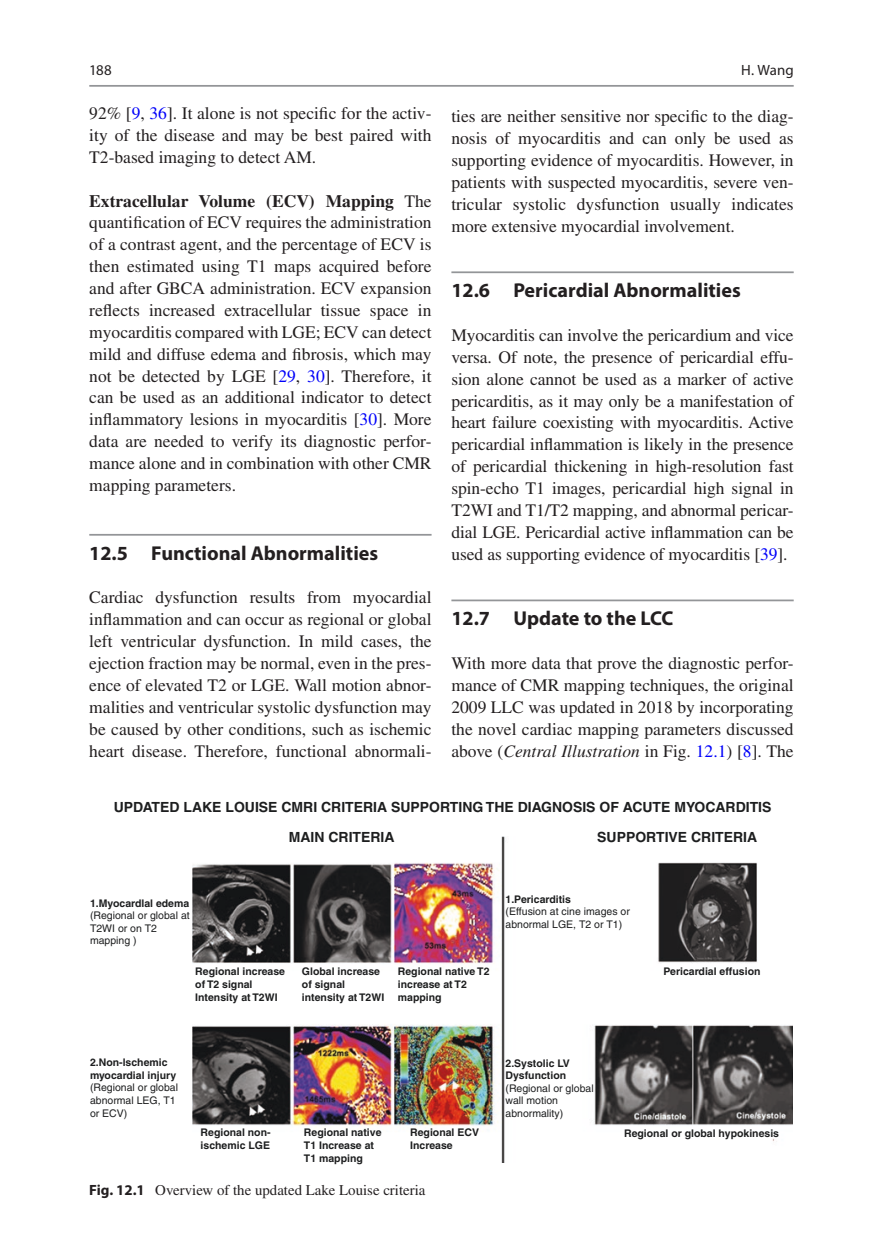
<style>
.page{position:relative;width:883px;height:1260px;background:#fff}
.page>*{position:absolute;margin:0;border:0;box-sizing:border-box;transform-origin:0 0}
._1_hd{font:700 20.12px "Myriad Pro";color:#231f20}
.Text_flush{font:17.5px/21.9px "Times LT Std";color:#231f20;text-align:justify}
.R-I_1{font:17.5px/21.9px "Times LT Std";color:#231f20;text-align:justify}
.t1{font:14.88px "Times LT Std";color:#231f20}
.t2{font:14.88px "Myriad Pro";letter-spacing:.005em;color:#231f20}
.t3{font:700 14px/30.4px "Helvetica";color:#1d1e1f}
.t4{font:10.5px/12.6px "Helvetica";color:#1d1e1f}
.t5{font:700 10.5px/12.6px "Helvetica";color:#1d1e1f}
.s1{color:#0000fa}
.s2{font-weight:700}
.s3{font-style:italic}
.s4{font-family:"Myriad Pro";font-weight:700}
</style>
<div class="page">
<hr style="left:89px;top:534px;width:343px;height:2px;background:#939598">
<hr style="left:451px;top:271px;width:343px;height:2px;background:#939598">
<hr style="left:451px;top:600px;width:343px;height:1px;background:#939598">
<img style="left:193px;top:836px;width:600px;height:326px">
<hr style="left:89px;top:85px;width:705px;height:2px;background:#939598">
<p class="t2" style="left:89px;top:61px;width:24px">188</p>
<p class="R-I_1" style="left:89px;top:102px;width:344px">92% [<span class="s1">9</span>, <span class="s1">36</span>]. It alone is not specific for the activ&shy;ity of the disease and may be best paired with T2-based imaging to detect AM.</p>
<p class="R-I_1" style="left:89px;top:190px;width:344px"><span class="s2">Extracellular Volume (ECV) Mapping</span> The quantification of ECV requires the administration of a contrast agent, and the percentage of ECV is then estimated using T1 maps acquired before and after GBCA administration. ECV expansion reflects increased extracellular tissue space in myocarditis compared with LGE; ECV can detect mild and diffuse edema and fibrosis, which may not be detected by LGE [<span class="s1">29</span>, <span class="s1">30</span>]. Therefore, it can be used as an additional indicator to detect inflammatory lesions in myocarditis [<span class="s1">30</span>]. More data are needed to verify its diagnostic perfor&shy;mance alone and in combination with other CMR mapping parameters.</p>
<h2 class="_1_hd" style="left:89px;top:540px;width:290px">12.5 Functional Abnormalities</h2>
<p class="Text_flush" style="left:89px;top:587px;width:344px">Cardiac dysfunction results from myocardial inflammation and can occur as regional or global left ventricular dysfunction. In mild cases, the ejection fraction may be normal, even in the pres&shy;ence of elevated T2 or LGE. Wall motion abnor&shy;malities and ventricular systolic dysfunction may be caused by other conditions, such as ischemic heart disease. Therefore, functional abnormali-</p>
<p class="t2" style="left:741px;top:61px;width:54px">H. Wang</p>
<p class="Text_flush" style="left:451px;top:105px;width:344px">ties are neither sensitive nor specific to the diag&shy;nosis of myocarditis and can only be used as supporting evidence of myocarditis. However, in patients with suspected myocarditis, severe ven&shy;tricular systolic dysfunction usually indicates more extensive myocardial involvement.</p>
<h2 class="_1_hd" style="left:451px;top:277px;width:291px">12.6 Pericardial Abnormalities</h2>
<p class="Text_flush" style="left:451px;top:324px;width:344px">Myocarditis can involve the pericardium and vice versa. Of note, the presence of pericardial effu&shy;sion alone cannot be used as a marker of active pericarditis, as it may only be a manifestation of heart failure coexisting with myocarditis. Active pericardial inflammation is likely in the presence of pericardial thickening in high-resolution fast spin-echo T1 images, pericardial high signal in T2WI and T1/T2 mapping, and abnormal pericar&shy;dial LGE. Pericardial active inflammation can be used as supporting evidence of myocarditis [<span class="s1">39</span>].</p>
<h2 class="_1_hd" style="left:451px;top:605px;width:223px">12.7 Update to the LCC</h2>
<p class="Text_flush" style="left:451px;top:652px;width:344px">With more data that prove the diagnostic perfor&shy;mance of CMR mapping techniques, the original 2009 LLC was updated in 2018 by incorporating the novel cardiac mapping parameters discussed above (<span class="s3">Central Illustration</span> in Fig. <span class="s1">12.1</span>) [<span class="s1">8</span>]. The</p>
<p class="t3" style="left:289px;top:791px;width:484px;text-indent:-175px">UPDATED LAKE LOUISE CMRI CRITERIA SUPPORTING THE DIAGNOSIS OF ACUTE MYOCARDITIS<br>MAIN CRITERIA</p>
<p class="t3" style="left:597px;top:822px;width:161px">SUPPORTIVE CRITERIA</p>
<p class="t4" style="left:90px;top:897px;width:101px"><span class="s2">1.Myocardlal edema </span>(Regional or global at<br>T2WI or on T2 mapping )</p>
<p class="t4" style="left:506px;top:893px;width:126px"><span class="s2">1.Pericarditis<br></span>(Effusion at cine images or abnormal LGE, T2 or T1)</p>
<p class="t5" style="left:195px;top:965px;width:91px">Regional increase of T2 signal<br>Intensity at T2WI</p>
<p class="t5" style="left:302px;top:965px;width:84px">Global increase of signal intensity at T2WI</p>
<p class="t5" style="left:664px;top:965px;width:98px">Pericardial effusion</p>
<p class="t5" style="left:398px;top:965px;width:93px">Regional native T2 increase at T2 mapping</p>
<p class="t4" style="left:90px;top:1056px;width:90px"><span class="s2">2.Non-lschemic myocardial injury </span>(Regional or global abnormal LEG, T1 or ECV)</p>
<p class="t5" style="left:201px;top:1126px;width:72px">Regional non&shy;ischemic LGE</p>
<p class="t5" style="left:304px;top:1126px;width:79px">Regional native<br>T1 Increase at<br>T1 mapping</p>
<p class="t5" style="left:410px;top:1126px;width:70px">Regional ECV<br>Increase</p>
<p class="t4" style="left:506px;top:1057px;width:90px"><span class="s2">2.Systolic LV<br>Dysfunction </span>(Regional or global wall motion abnormality)</p>
<p class="t5" style="left:624px;top:1127px;width:157px">Regional or global hypokinesis</p>
<p class="t1" style="left:89px;top:1182px;width:338px"><span class="s4">Fig. 12.1</span> Overview of the updated Lake Louise criteria</p>
</div>
